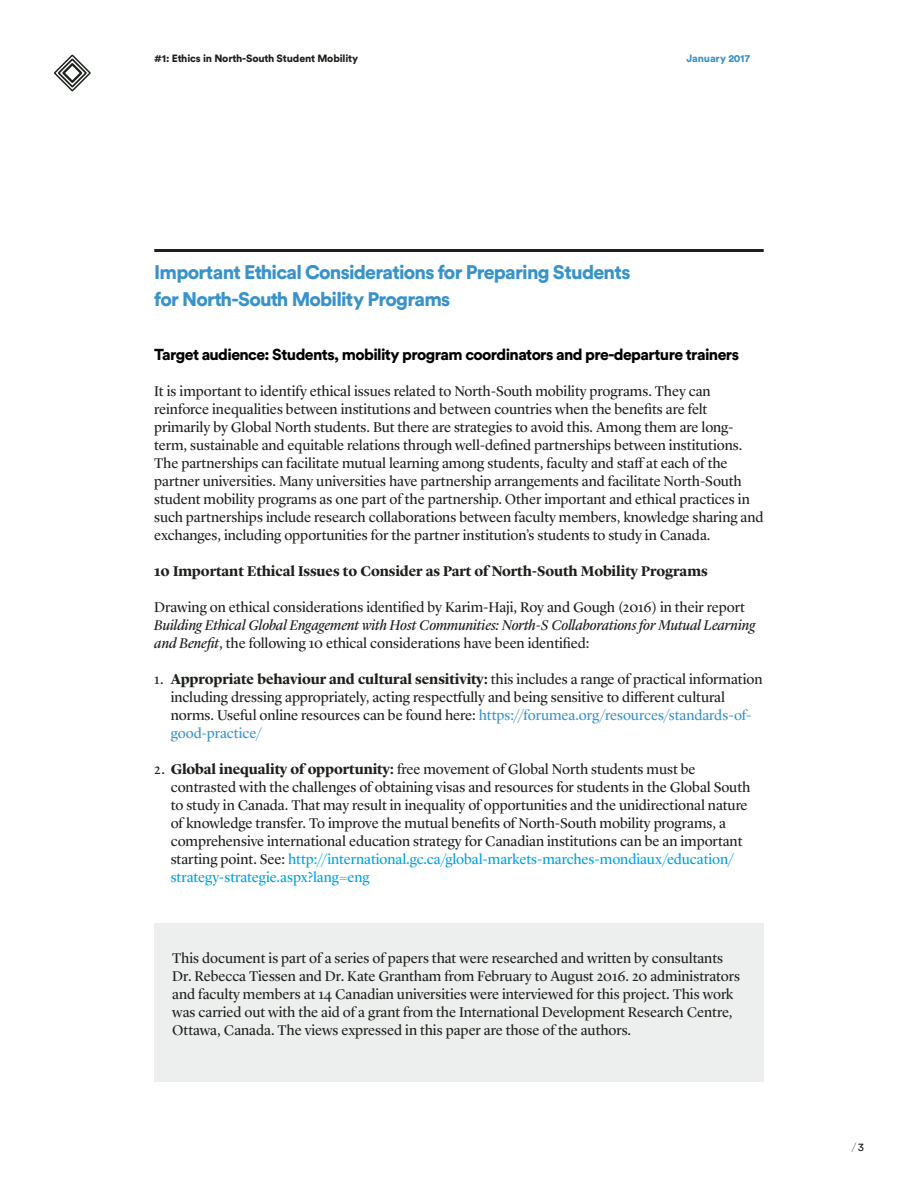
<style>
.page{position:relative;width:918px;height:1188px;background:#fff}
.page>*{position:absolute;margin:0;border:0;box-sizing:border-box;transform-origin:0 0}
.t1{font:900 19.5px/27px "Circular Std";letter-spacing:-.04em;color:#3893cb}
.t2{font:900 15.75px "Circular Std";letter-spacing:-.04em;color:#040503}
.t3{font:14.7px/18px "Lyon Display";letter-spacing:-.005em;color:#1d211b}
.t4{font:italic 14.7px/18px "Lyon Display";letter-spacing:-.005em;color:#1d211b}
.t5{font:700 14.7px "Lyon Display";letter-spacing:-.01em;color:#1d211b}
.t6{font:900 10.5px "Circular Std";letter-spacing:-.015em;color:#1d211b}
.t7{font:900 10.5px "Circular Std";letter-spacing:-.015em;color:#3893cb}
.t8{font:9.75px "Lyon Display";color:#1d211b}
.s1{font-style:normal}
.s2{font-weight:700}
.s3{color:#3893cb}
.s4{color:#00a2e2}
.s5{font-family:"Circular Std";font-size:11.25px}
</style>
<div class="page">
<svg style="left:54px;top:55px;width:37px;height:36px"></svg>
<hr style="left:154px;top:249px;width:610px;height:3px;background:#1d211b">
<div style="left:154px;top:923px;width:610px;height:159px;background:#edefee"></div>
<p class="t6" style="left:154px;top:52px;width:206px">#1: Ethics in North-South Student Mobility</p>
<p class="t7" style="left:687px;top:52px;width:65px">January 2017</p>
<h1 class="t1" style="left:154px;top:258px;width:478px">Important Ethical Considerations for Preparing Students for North-South Mobility Programs</h1>
<p class="t2" style="left:154px;top:344px;width:586px">Target audience: Students, mobility program coordinators and pre-departure trainers</p>
<p class="t3" style="left:154px;top:381px;width:611px">It is important to identify ethical issues related to North-South mobility programs. They can reinforce inequalities between institutions and between countries when the benefits are felt primarily by Global North students. But there are strategies to avoid this. Among them are long&shy;term, sustainable and equitable relations through well-defined partnerships between institutions.<br>The partnerships can facilitate mutual learning among students, faculty and staff at each of the partner universities. Many universities have partnership arrangements and facilitate North-South student mobility programs as one part of the partnership. Other important and ethical practices in such partnerships include research collaborations between faculty members, knowledge sharing and exchanges, including opportunities for the partner institution’s students to study in Canada.</p>
<p class="t5" style="left:154px;top:560px;width:555px">10 Important Ethical Issues to Consider as Part of North-South Mobility Programs</p>
<p class="t3" style="left:154px;top:597px;width:592px">Drawing on ethical considerations identified by Karim-Haji, Roy and Gough (2016) in their report</p>
<p class="t4" style="left:154px;top:615px;width:603px">Building Ethical Global Engagement with Host Communities: North-S Collaborations for Mutual Learning and Benefit<span class="s1">, the following 10 ethical considerations have been identified:</span></p>
<p class="t3" style="left:171px;top:669px;width:593px;text-indent:-16px">1. <span class="s2">Appropriate behaviour and cultural sensitivity:</span> this includes a range of practical information including dressing appropriately, acting respectfully and being sensitive to different cultural norms. Useful online resources can be found here: <span class="s3">https://forumea.org/resources/standards-of&shy;good-practice/</span></p>
<p class="t3" style="left:171px;top:759px;width:581px;text-indent:-16px">2. <span class="s2">Global inequality of opportunity:</span> free movement of Global North students must be contrasted with the challenges of obtaining visas and resources for students in the Global South to study in Canada. That may result in inequality of opportunities and the unidirectional nature of knowledge transfer. To improve the mutual benefits of North-South mobility programs, a comprehensive international education strategy for Canadian institutions can be an important starting point. See: <span class="s4">http://international.gc.ca/global-markets-marches-mondiaux/education/ strategy-strategie.aspx?lang=eng</span></p>
<p class="t3" style="left:172px;top:948px;width:569px">This document is part of a series of papers that were researched and written by consultants Dr. Rebecca Tiessen and Dr. Kate Grantham from February to August 2016. 20 administrators and faculty members at 14 Canadian universities were interviewed for this project. This work was carried out with the aid of a grant from the International Development Research Centre, Ottawa, Canada. The views expressed in this paper are those of the authors.</p>
<p class="t8" style="left:852px;top:1139px;width:13px">/ <span class="s5">3</span></p>
</div>
